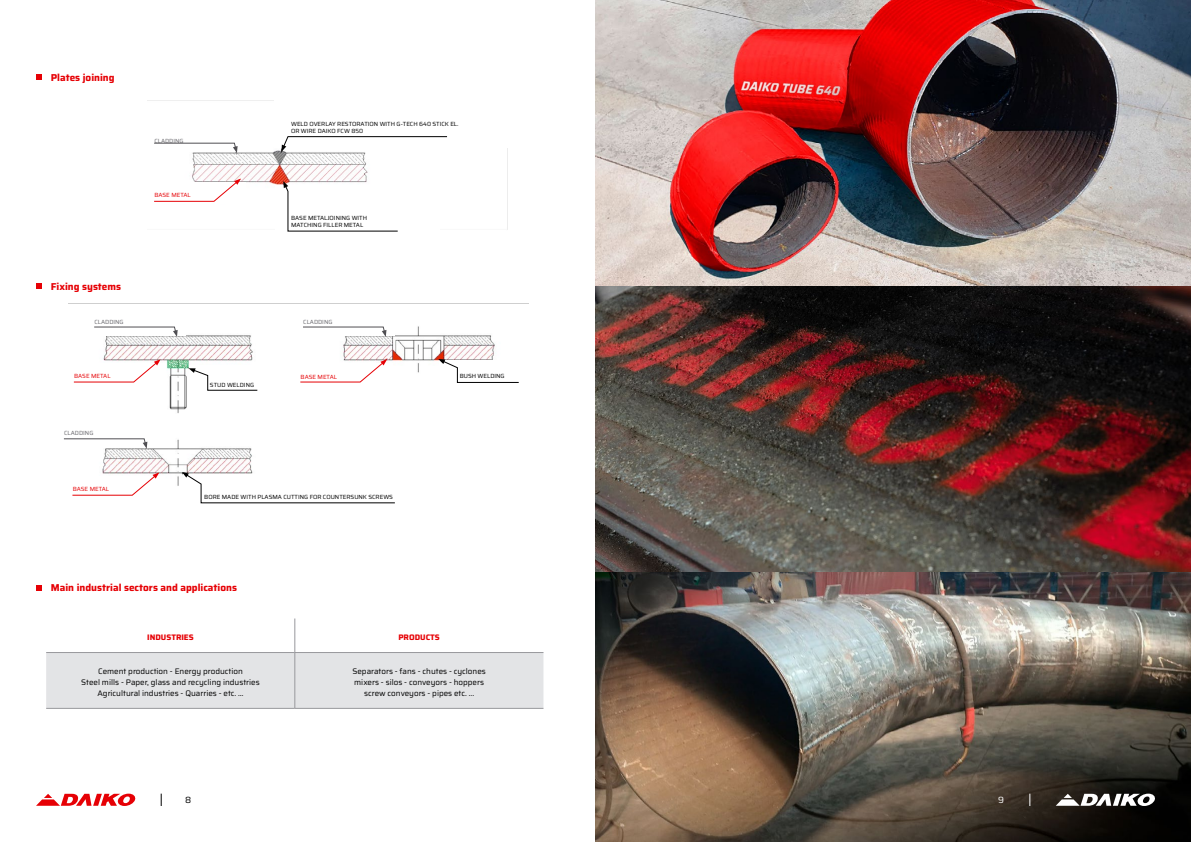
<style>
.page{position:relative;width:1191px;height:842px;background:#fff}
.page>*{position:absolute;margin:0;border:0;box-sizing:border-box;transform-origin:0 0}
.t1{font:700 10px "Saira";color:#e60005}
.t2{font:9px "Saira";color:#000}
.t3{font:9px "Saira";color:#fff}
.t4{font:8px/11px "Saira";color:#000;text-align:center}
.t5{font:700 8px "Saira";color:#e60005}
.t6{font:6px/7px "Saira";color:#000}
.t7{font:6px "Saira";color:#e60005}
.t8{font:6px "Saira";color:#68676c}
</style>
<div class="page">
<svg style="left:161px;top:794px;width:1px;height:12px"></svg>
<svg style="left:36px;top:794px;width:100px;height:12px"></svg>
<div style="left:46px;top:653px;width:497px;height:55px;background:#e3e4e6"></div>
<hr style="left:294px;top:618px;width:1px;height:34px;background:#98989c">
<hr style="left:46px;top:652px;width:249px;height:1px;background:#98989c">
<hr style="left:295px;top:652px;width:248px;height:1px;background:#98989c">
<hr style="left:294px;top:653px;width:1px;height:55px;background:#98989c">
<hr style="left:46px;top:708px;width:249px;height:1px;background:#98989c">
<hr style="left:295px;top:708px;width:248px;height:1px;background:#98989c">
<img style="left:147px;top:100px;width:361px;height:130px">
<img style="left:69px;top:303px;width:459px;height:183px">
<div style="left:136px;top:130px;width:110px;height:22px;background:#fff"></div>
<div style="left:76px;top:314px;width:110px;height:21px;background:#fff"></div>
<div style="left:45px;top:426px;width:111px;height:21px;background:#fff"></div>
<div style="left:284px;top:314px;width:111px;height:21px;background:#fff"></div>
<div style="left:136px;top:183px;width:110px;height:21px;background:#fff"></div>
<div style="left:55px;top:363px;width:111px;height:22px;background:#fff"></div>
<div style="left:54px;top:477px;width:110px;height:21px;background:#fff"></div>
<div style="left:189px;top:366px;width:74px;height:29px;background:#fff"></div>
<div style="left:439px;top:360px;width:83px;height:29px;background:#fff"></div>
<div style="left:282px;top:363px;width:110px;height:22px;background:#fff"></div>
<div style="left:276px;top:185px;width:164px;height:51px;background:#fff"></div>
<div style="left:274px;top:94px;width:240px;height:54px;background:#fff"></div>
<svg style="left:36px;top:585px;width:5px;height:5px"></svg>
<svg style="left:36px;top:284px;width:5px;height:5px"></svg>
<svg style="left:36px;top:74px;width:5px;height:5px"></svg>
<img style="left:595px;top:0;width:596px;height:842px">
<svg style="left:153px;top:142px;width:85px;height:11px"></svg>
<svg style="left:93px;top:326px;width:85px;height:11px"></svg>
<svg style="left:63px;top:438px;width:84px;height:11px"></svg>
<svg style="left:302px;top:326px;width:84px;height:11px"></svg>
<svg style="left:283px;top:181px;width:115px;height:51px"></svg>
<svg style="left:189px;top:368px;width:69px;height:23px"></svg>
<svg style="left:182px;top:472px;width:213px;height:32px"></svg>
<svg style="left:438px;top:359px;width:81px;height:24px"></svg>
<svg style="left:281px;top:136px;width:167px;height:16px"></svg>
<svg style="left:153px;top:179px;width:88px;height:23px"></svg>
<svg style="left:73px;top:359px;width:88px;height:24px"></svg>
<svg style="left:72px;top:472px;width:87px;height:24px"></svg>
<svg style="left:299px;top:359px;width:88px;height:24px"></svg>
<svg style="left:1029px;top:794px;width:1px;height:12px"></svg>
<svg style="left:1055px;top:794px;width:100px;height:12px"></svg>
<p class="t1" style="left:51px;top:70px;width:65px">Plates joining</p>
<p class="t1" style="left:51px;top:279px;width:72px">Fixing systems</p>
<p class="t8" style="left:94px;top:318px;width:31px">CLADDING</p>
<p class="t7" style="left:74px;top:371px;width:38px">BASE METAL</p>
<p class="t8" style="left:64px;top:429px;width:31px">CLADDING</p>
<p class="t7" style="left:73px;top:484px;width:38px">BASE METAL</p>
<p class="t8" style="left:154px;top:136px;width:31px">CLADDING</p>
<p class="t7" style="left:154px;top:191px;width:38px">BASE METAL</p>
<p class="t6" style="left:210px;top:381px;width:46px">STUD WELDING</p>
<p class="t6" style="left:291px;top:120px;width:169px">WELD OVERLAY RESTORATION WITH G-TECH 640 STICK EL.<br>OR WIRE DAIKO FCW 850</p>
<p class="t6" style="left:291px;top:214px;width:78px">BASE METALJOINING WITH<br>MATCHING FILLER METAL</p>
<p class="t8" style="left:303px;top:317px;width:31px">CLADDING</p>
<p class="t7" style="left:300px;top:372px;width:38px">BASE METAL</p>
<p class="t6" style="left:459px;top:372px;width:47px">BUSH WELDING</p>
<p class="t6" style="left:204px;top:493px;width:190px">BORE MADE WITH PLASMA CUTTING FOR COUNTERSUNK SCREWS</p>
<p class="t1" style="left:51px;top:580px;width:188px">Main industrial sectors and applications</p>
<p class="t5" style="left:147px;top:631px;width:48px">INDUSTRIES</p>
<p class="t5" style="left:398px;top:631px;width:43px">PRODUCTS</p>
<p class="t4" style="left:81px;top:665px;width:180px">Cement production - Energy production<br>Steel mills - Paper, glass and recycling industries<br>Agricultural industries - Quarries - etc. …</p>
<p class="t4" style="left:352px;top:665px;width:135px">Separators - fans - chutes - cyclones mixers - silos - conveyors - hoppers screw conveyors - pipes etc. ...</p>
<p class="t2" style="left:185px;top:793px;width:8px">8</p>
<p class="t3" style="left:998px;top:793px;width:7px">9</p>
</div>
